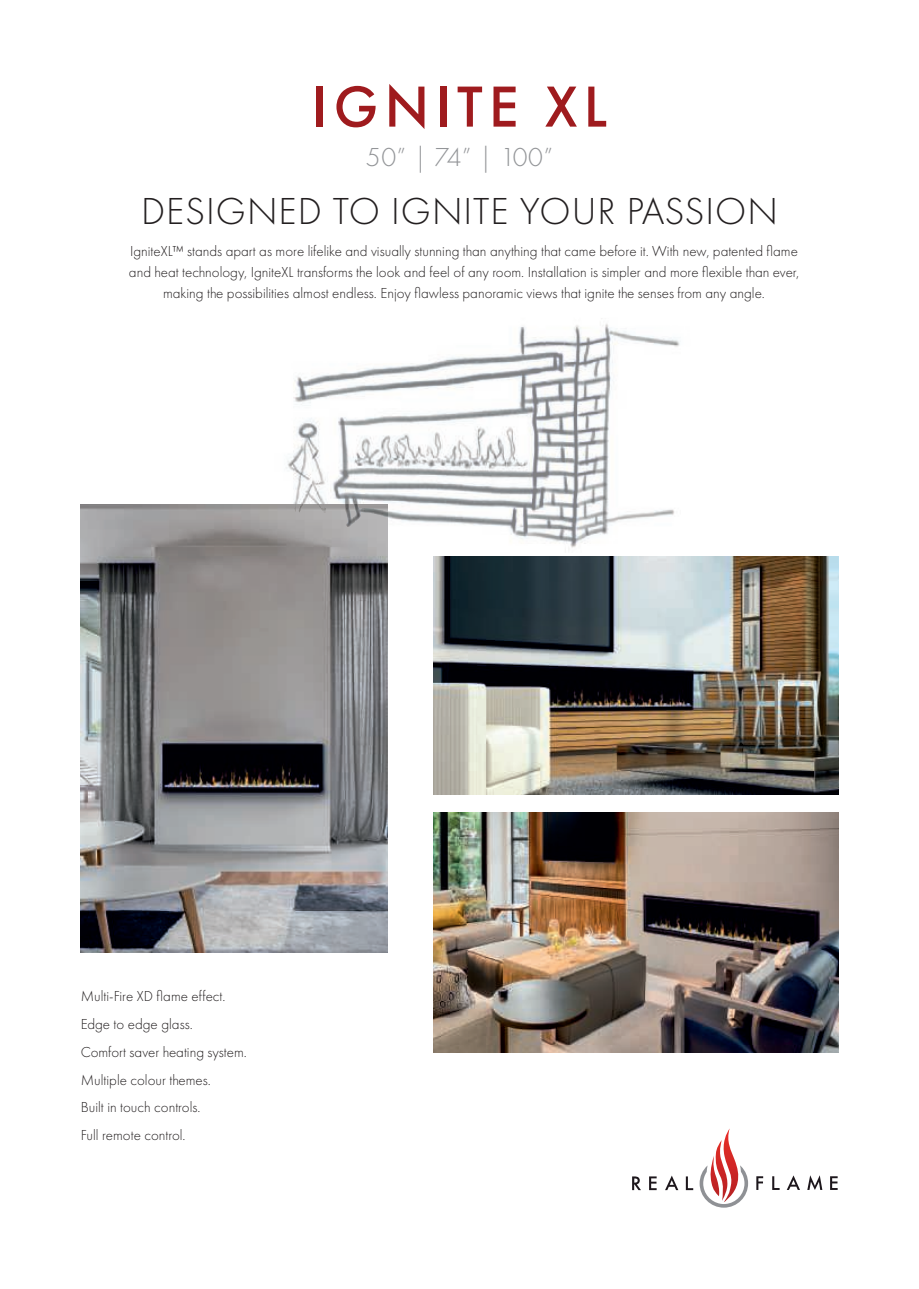
<style>
.page{position:relative;width:919px;height:1289px;background:#fff}
.page>*{position:absolute;margin:0;border:0;box-sizing:border-box;transform-origin:0 0}
.t1{font:500 60px "Futura PT";letter-spacing:.1em;color:#9f1b1e}
.t2{font:300 39px "Futura PT";letter-spacing:.025em;color:#231f20}
.t3{font:300 27px "Futura PT";letter-spacing:-.03em;color:#939598}
.t4{font:300 15px/21px "Futura PT";color:#231f20;text-align:center}
</style>
<div class="page">
<img style="left:81px;top:504px;width:306px;height:448px">
<svg style="left:632px;top:1176px;width:9px;height:14px"></svg>
<svg style="left:649px;top:1176px;width:7px;height:14px"></svg>
<svg style="left:665px;top:1175px;width:13px;height:15px"></svg>
<svg style="left:685px;top:1176px;width:8px;height:14px"></svg>
<svg style="left:756px;top:1176px;width:7px;height:13px"></svg>
<svg style="left:787px;top:1175px;width:13px;height:14px"></svg>
<svg style="left:772px;top:1176px;width:7px;height:13px"></svg>
<svg style="left:699px;top:1128px;width:49px;height:79px"></svg>
<svg style="left:807px;top:1175px;width:15px;height:14px"></svg>
<svg style="left:830px;top:1176px;width:7px;height:13px"></svg>
<img style="left:434px;top:556px;width:404px;height:238px">
<img style="left:434px;top:812px;width:404px;height:240px">
<img style="left:258px;top:318px;width:432px;height:244px">
<p class="t1" style="left:312px;top:70px;width:297px">IGNITE XL</p>
<p class="t3" style="left:366px;top:141px;width:188px">50” | 74” | 100”</p>
<p class="t2" style="left:141px;top:189px;width:638px">DESIGNED TO IGNITE YOUR PASSION</p>
<p class="t4" style="left:129px;top:241px;width:671px">IgniteXL™ stands apart as more lifelike and visually stunning than anything that came before it. With new, patented flame and heat technology, IgniteXL transforms the look and feel of any room. Installation is simpler and more flexible than ever, making the possibilities almost endless. Enjoy flawless panoramic views that ignite the senses from any angle.</p>
<p class="t4" style="left:81px;top:985px;width:146px">Multi-Fire XD flame effect.</p>
<p class="t4" style="left:81px;top:1013px;width:113px">Edge to edge glass.</p>
<p class="t4" style="left:81px;top:1041px;width:167px">Comfort saver heating system.</p>
<p class="t4" style="left:81px;top:1069px;width:132px">Multiple colour themes.</p>
<p class="t4" style="left:81px;top:1096px;width:121px">Built in touch controls.</p>
<p class="t4" style="left:81px;top:1124px;width:106px">Full remote control.</p>
</div>
